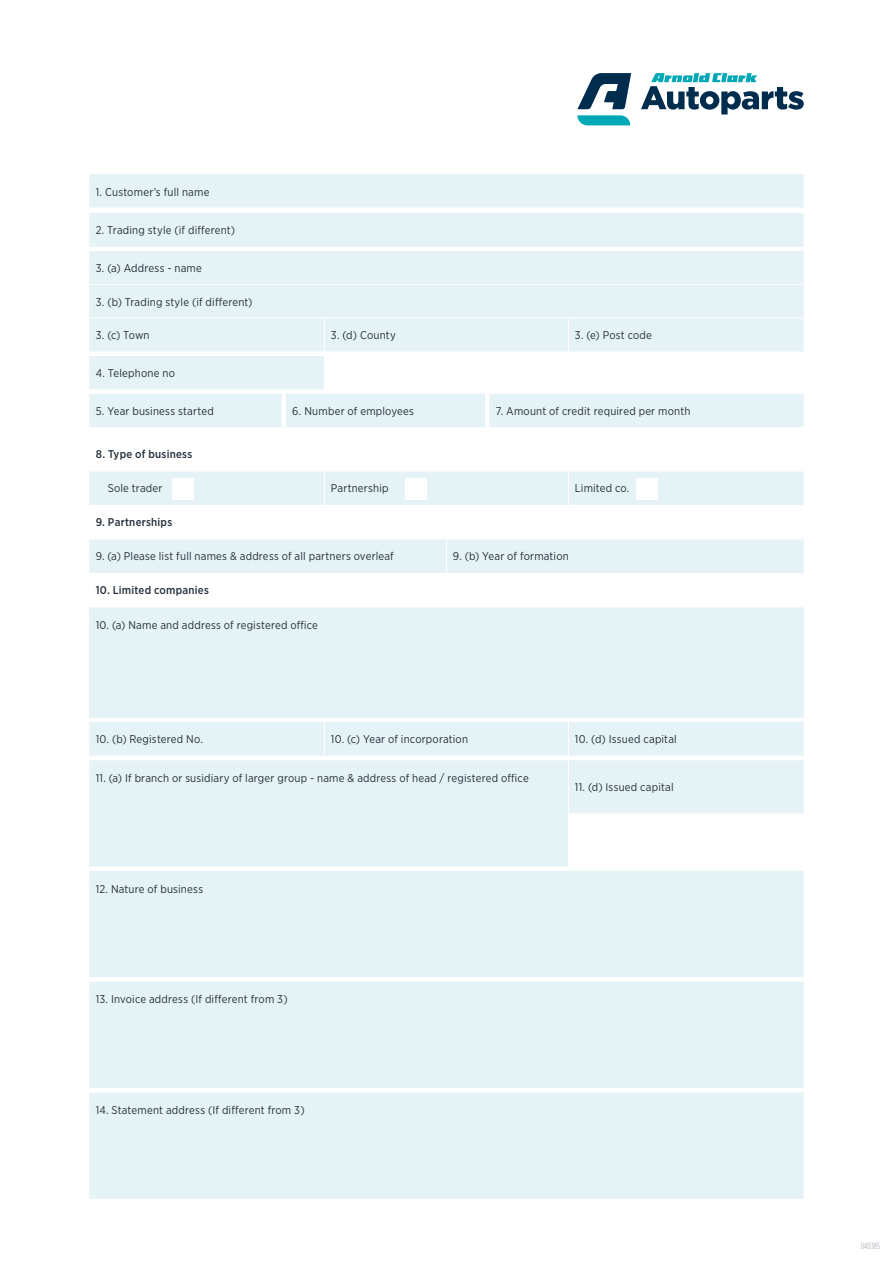
<style>
.page{position:relative;width:893px;height:1263px;background:#fff}
.page>*{position:absolute;margin:0;border:0;box-sizing:border-box;transform-origin:0 0}
.t1{font:11.25px "Gotham Narrow";letter-spacing:.015em;color:#25303b}
.t2{font:500 11.25px "Gotham Narrow";letter-spacing:.02em;color:#25303b}
.t3{font:300 9px "Gotham Condensed";letter-spacing:.03em;color:#999ea8}
</style>
<div class="page">
<div style="left:89px;top:174px;width:715px;height:73px;background:#e5f3f6"></div>
<hr style="left:89px;top:208px;width:715px;height:1px;background:#fff">
<hr style="left:89px;top:212px;width:715px;height:1px;background:#fff">
<svg style="left:89px;top:251px;width:715px;height:138px;fill:#e5f3f6"></svg>
<hr style="left:89px;top:284px;width:235px;height:1px;background:#fff">
<hr style="left:324px;top:284px;width:244px;height:1px;background:#fff">
<hr style="left:568px;top:284px;width:236px;height:1px;background:#fff">
<hr style="left:89px;top:318px;width:235px;height:1px;background:#fff">
<hr style="left:324px;top:318px;width:244px;height:1px;background:#fff">
<hr style="left:324px;top:318px;width:1px;height:34px;background:#fff">
<hr style="left:568px;top:318px;width:236px;height:1px;background:#fff">
<hr style="left:568px;top:318px;width:1px;height:34px;background:#fff">
<hr style="left:324px;top:356px;width:1px;height:33px;background:#fff">
<hr style="left:568px;top:356px;width:1px;height:33px;background:#fff">
<div style="left:89px;top:394px;width:715px;height:33px;background:#e5f3f6"></div>
<hr style="left:282px;top:394px;width:4px;height:33px;background:#fff">
<hr style="left:485px;top:394px;width:4px;height:33px;background:#fff">
<div style="left:89px;top:472px;width:715px;height:33px;background:#e5f3f6"></div>
<hr style="left:324px;top:471px;width:1px;height:34px;background:#fff">
<hr style="left:568px;top:471px;width:1px;height:34px;background:#fff">
<div style="left:173px;top:478px;width:21px;height:21px;background:#fff"></div>
<div style="left:405px;top:478px;width:22px;height:21px;background:#fff"></div>
<div style="left:637px;top:478px;width:21px;height:21px;background:#fff"></div>
<div style="left:89px;top:722px;width:715px;height:34px;background:#e5f3f6"></div>
<hr style="left:324px;top:722px;width:1px;height:34px;background:#fff">
<hr style="left:568px;top:722px;width:1px;height:34px;background:#fff">
<div style="left:89px;top:539px;width:715px;height:34px;background:#e5f3f6"></div>
<hr style="left:446px;top:539px;width:1px;height:34px;background:#fff">
<div style="left:89px;top:607px;width:715px;height:110px;background:#e5f3f6"></div>
<div style="left:89px;top:871px;width:715px;height:328px;background:#e5f3f6"></div>
<svg style="left:89px;top:760px;width:715px;height:106px;fill:#e5f3f6"></svg>
<hr style="left:568px;top:760px;width:1px;height:53px;background:#fff">
<hr style="left:568px;top:813px;width:1px;height:53px;background:#fff">
<svg style="left:577px;top:115px;width:53px;height:10px"></svg>
<svg style="left:577px;top:73px;width:54px;height:36px"></svg>
<svg style="left:641px;top:73px;width:163px;height:41px"></svg>
<p class="t1" style="left:96px;top:185px;width:115px">1. Customer’s full name</p>
<p class="t1" style="left:96px;top:223px;width:141px">2. Trading style (if different)</p>
<p class="t1" style="left:96px;top:261px;width:108px">3. (a) Address - name</p>
<p class="t1" style="left:96px;top:295px;width:158px">3. (b) Trading style (if different)</p>
<p class="t1" style="left:96px;top:328px;width:55px">3. (c) Town</p>
<p class="t1" style="left:331px;top:328px;width:67px">3. (d) County</p>
<p class="t1" style="left:575px;top:328px;width:79px">3. (e) Post code</p>
<p class="t1" style="left:96px;top:366px;width:81px">4. Telephone no</p>
<p class="t1" style="left:96px;top:404px;width:120px">5. Year business started</p>
<p class="t1" style="left:292px;top:404px;width:123px">6. Number of employees</p>
<p class="t1" style="left:496px;top:404px;width:196px">7. Amount of credit required per month</p>
<p class="t2" style="left:96px;top:447px;width:98px">8. Type of business</p>
<p class="t1" style="left:108px;top:481px;width:56px">Sole trader</p>
<p class="t1" style="left:331px;top:481px;width:59px">Partnership</p>
<p class="t1" style="left:575px;top:481px;width:56px">Limited co.</p>
<p class="t2" style="left:96px;top:515px;width:78px">9. Partnerships</p>
<p class="t1" style="left:96px;top:549px;width:300px">9. (a) Please list full names &amp; address of all partners overleaf</p>
<p class="t1" style="left:453px;top:549px;width:117px">9. (b) Year of formation</p>
<p class="t2" style="left:96px;top:583px;width:115px">10. Limited companies</p>
<p class="t1" style="left:96px;top:618px;width:224px">10. (a) Name and address of registered office</p>
<p class="t1" style="left:96px;top:732px;width:109px">10. (b) Registered No.</p>
<p class="t1" style="left:331px;top:732px;width:139px">10. (c) Year of incorporation</p>
<p class="t1" style="left:575px;top:732px;width:103px">10. (d) Issued capital</p>
<p class="t1" style="left:96px;top:771px;width:435px">11. (a) If branch or susidiary of larger group - name &amp; address of head / registered office</p>
<p class="t1" style="left:96px;top:882px;width:109px">12. Nature of business</p>
<p class="t1" style="left:96px;top:992px;width:194px">13. Invoice address (If different from 3)</p>
<p class="t1" style="left:96px;top:1103px;width:210px">14. Statement address (If different from 3)</p>
<p class="t1" style="left:575px;top:780px;width:100px">11. (d) Issued capital</p>
<p class="t3" style="left:861px;top:1241px;width:21px">040385</p>
</div>
